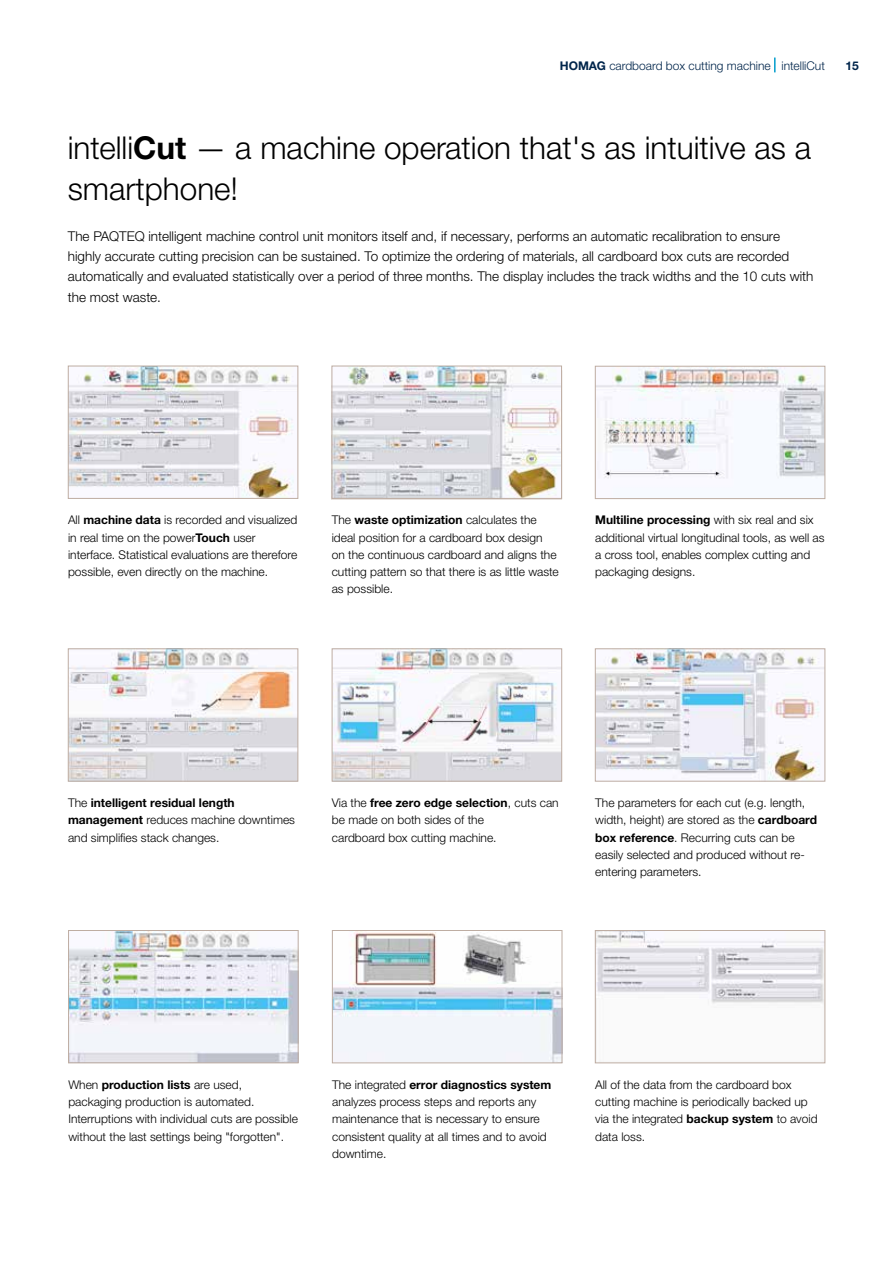
<style>
.page{position:relative;width:893px;height:1263px;background:#fff}
.page>*{position:absolute;margin:0;border:0;box-sizing:border-box;transform-origin:0 0}
.t1{font:300 31.5px/40.8px "Helvetica Neue LTW1 G";color:#000}
.t2{font:300 13.5px/20.4px "Helvetica Neue LTW1 G";color:#000}
.t3{font:300 12px/17.2px "Helvetica Neue LTW1 G";color:#000}
.t4{font:300 12px "Helvetica Neue LTW1 G";color:#00254b}
.t5{font:700 12px "Helvetica Neue LTW1 G";color:#00254b}
.s1{font-weight:700}
</style>
<div class="page">
<img style="left:597px;top:368px;width:226px;height:111px">
<div style="left:595px;top:366px;width:230px;height:133px;border:1px solid #beada2"></div>
<img style="left:334px;top:368px;width:226px;height:129px">
<div style="left:332px;top:366px;width:230px;height:133px;border:1px solid #beada2"></div>
<img style="left:597px;top:932px;width:226px;height:72px">
<div style="left:595px;top:930px;width:230px;height:133px;border:1px solid #beada2"></div>
<img style="left:70px;top:651px;width:226px;height:128px">
<div style="left:68px;top:649px;width:230px;height:132px;border:1px solid #beada2"></div>
<img style="left:334px;top:651px;width:226px;height:128px">
<div style="left:332px;top:649px;width:230px;height:132px;border:1px solid #beada2"></div>
<img style="left:597px;top:651px;width:226px;height:128px">
<div style="left:595px;top:649px;width:230px;height:132px;border:1px solid #beada2"></div>
<img style="left:334px;top:932px;width:226px;height:129px">
<div style="left:332px;top:930px;width:230px;height:133px;border:1px solid #beada2"></div>
<img style="left:70px;top:932px;width:226px;height:129px">
<div style="left:68px;top:930px;width:230px;height:133px;border:1px solid #beada2"></div>
<img style="left:70px;top:368px;width:226px;height:129px">
<div style="left:68px;top:366px;width:230px;height:133px;border:1px solid #beada2"></div>
<svg style="left:774px;top:58px;width:2px;height:14px"></svg>
<p class="t4" style="left:560px;top:58px;width:267px"><span class="s1">HOMAG</span> cardboard box cutting machine intelliCut</p>
<p class="t5" style="left:846px;top:58px;width:15px">15</p>
<h1 class="t1" style="left:68px;top:127px;width:745px">intelli<span class="s1">Cut</span> — a machine operation that's as intuitive as a smartphone!</h1>
<p class="t2" style="left:68px;top:226px;width:747px">The PAQTEQ intelligent machine control unit monitors itself and, if necessary, performs an automatic recalibration to ensure highly accurate cutting precision can be sustained. To optimize the ordering of materials, all cardboard box cuts are recorded automatically and evaluated statistically over a period of three months. The display includes the track widths and the 10 cuts with the most waste.</p>
<p class="t3" style="left:68px;top:511px;width:231px">All <span class="s1">machine data</span> is recorded and visualized in real time on the power<span class="s1">Touch</span> user interface. Statistical evaluations are therefore possible, even directly on the machine.</p>
<p class="t3" style="left:332px;top:511px;width:229px">The <span class="s1">waste optimization</span> calculates the ideal position for a cardboard box design<br>on the continuous cardboard and aligns the cutting pattern so that there is as little waste as possible.</p>
<p class="t3" style="left:595px;top:511px;width:231px"><span class="s1">Multiline processing</span> with six real and six additional virtual longitudinal tools, as well as a cross tool, enables complex cutting and packaging designs.</p>
<p class="t3" style="left:68px;top:794px;width:228px">The <span class="s1">intelligent residual length management</span> reduces machine downtimes and simplifies stack changes.</p>
<p class="t3" style="left:332px;top:794px;width:228px">Via the <span class="s1">free zero edge selection</span>, cuts can be made on both sides of the<br>cardboard box cutting machine.</p>
<p class="t3" style="left:595px;top:794px;width:223px">The parameters for each cut (e.g. length, width, height) are stored as the <span class="s1">cardboard box reference</span>. Recurring cuts can be easily selected and produced without re&shy;entering parameters.</p>
<p class="t3" style="left:68px;top:1076px;width:231px">When <span class="s1">production lists</span> are used, packaging production is automated.<br>Interruptions with individual cuts are possible without the last settings being "forgotten".</p>
<p class="t3" style="left:332px;top:1076px;width:221px">The integrated <span class="s1">error diagnostics system </span>analyzes process steps and reports any maintenance that is necessary to ensure consistent quality at all times and to avoid downtime.</p>
<p class="t3" style="left:595px;top:1076px;width:224px">All of the data from the cardboard box cutting machine is periodically backed up via the integrated <span class="s1">backup system</span> to avoid data loss.</p>
</div>
